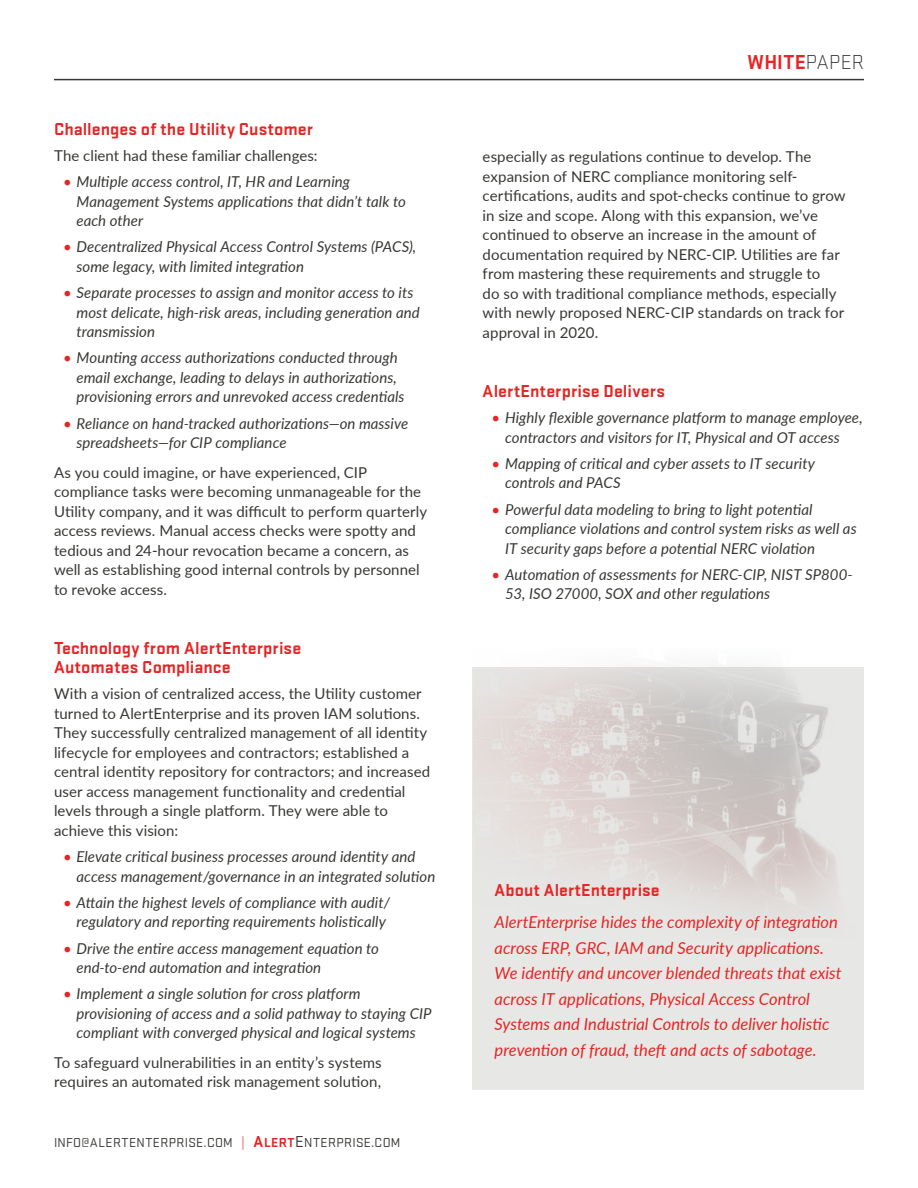
<style>
.page{position:relative;width:918px;height:1188px;background:#fff}
.page>*{position:absolute;margin:0;border:0;box-sizing:border-box;transform-origin:0 0}
.t1{font:700 21px "Stratum 2";letter-spacing:.02em;color:#e42625}
.t2{font:700 18px/19.5px "Stratum 2";color:#e42625}
.t3{font:italic 16.5px/25.5px "Lato";color:#e42625}
.t4{font:italic 15px/19.5px "Lato";letter-spacing:.005em;color:#373834}
.t5{font:15px/19.5px "Lato";letter-spacing:.005em;color:#373834}
.t6{font:13.5px "Stratum 2";letter-spacing:.03em;color:#373834}
.s1{color:#e42625}
.s2{font-weight:700;font-size:16.5px;color:#e42625}
.s3{font-weight:700;color:#e42625}
.s4{font-size:16.5px}
.s5{font-family:"Stratum GMC";font-weight:300;color:#373834}
</style>
<div class="page">
<div style="left:472px;top:667px;width:392px;height:422px;background:#e7e7e5"></div>
<hr style="left:54px;top:79px;width:810px;height:1px;background:#373834">
<img style="left:476px;top:669px;width:360px;height:237px">
<p class="t2" style="left:54px;top:118px;width:260px">Challenges of the Utility Customer</p>
<p class="t5" style="left:54px;top:145px;width:265px">The client had these familiar challenges:</p>
<p class="t4" style="left:76px;top:171px;width:331px;text-indent:-14px"><span class="s1">•</span> Multiple access control, IT, HR and Learning<br>Management Systems applications that didn’t talk to each other</p>
<p class="t4" style="left:76px;top:237px;width:341px;text-indent:-14px"><span class="s1">•</span> Decentralized Physical Access Control Systems (PACS), some legacy, with limited integration</p>
<p class="t4" style="left:76px;top:282px;width:345px;text-indent:-14px"><span class="s1">•</span> Separate processes to assign and monitor access to its most delicate, high-risk areas, including generation and transmission</p>
<p class="t4" style="left:76px;top:348px;width:330px;text-indent:-14px"><span class="s1">•</span> Mounting access authorizations conducted through email exchange, leading to delays in authorizations, provisioning errors and unrevoked access credentials</p>
<p class="t4" style="left:76px;top:413px;width:333px;text-indent:-14px"><span class="s1">•</span> Reliance on hand-tracked authorizations—on massive spreadsheets—for CIP compliance</p>
<p class="t5" style="left:54px;top:462px;width:375px">As you could imagine, or have experienced, CIP compliance tasks were becoming unmanageable for the Utility company, and it was difficult to perform quarterly access reviews. Manual access checks were spotty and tedious and 24-hour revocation became a concern, as well as establishing good internal controls by personnel to revoke access.</p>
<p class="t2" style="left:54px;top:637px;width:249px">Technology from AlertEnterprise<br>Automates Compliance</p>
<p class="t5" style="left:54px;top:683px;width:378px">With a vision of centralized access, the Utility customer turned to AlertEnterprise and its proven IAM solutions.<br>They successfully centralized management of all identity lifecycle for employees and contractors; established a central identity repository for contractors; and increased user access management functionality and credential levels through a single platform. They were able to achieve this vision:</p>
<p class="t4" style="left:76px;top:846px;width:360px;text-indent:-14px"><span class="s1">•</span> Elevate critical business processes around identity and access management/governance in an integrated solution</p>
<p class="t4" style="left:63px;top:892px;width:329px;text-align:right"><span class="s1">•</span> Attain the highest levels of compliance with audit/ regulatory and reporting requirements holistically</p>
<p class="t4" style="left:76px;top:938px;width:304px;text-indent:-14px"><span class="s1">•</span> Drive the entire access management equation to end-to-end automation and integration</p>
<p class="t4" style="left:76px;top:984px;width:357px;text-indent:-14px"><span class="s1">•</span> Implement a single solution for cross platform provisioning of access and a solid pathway to staying CIP compliant with converged physical and logical systems</p>
<p class="t5" style="left:54px;top:1052px;width:329px">To safeguard vulnerabilities in an entity’s systems requires an automated risk management solution,</p>
<p class="t6" style="left:54px;top:1133px;width:348px">INFO@ALERTENTERPRISE.COM <span class="s1">|</span> <span class="s2">A</span><span class="s3">LERT</span><span class="s4">E</span>NTERPRISE.COM</p>
<h1 class="t1" style="left:748px;top:48px;width:118px">WHITE<span class="s5">PAPER</span></h1>
<p class="t5" style="left:483px;top:146px;width:364px">especially as regulations continue to develop. The expansion of NERC compliance monitoring self&shy;certifications, audits and spot-checks continue to grow in size and scope. Along with this expansion, we’ve continued to observe an increase in the amount of documentation required by NERC-CIP. Utilities are far from mastering these requirements and struggle to<br>do so with traditional compliance methods, especially with newly proposed NERC-CIP standards on track for approval in 2020.</p>
<p class="t2" style="left:483px;top:380px;width:184px">AlertEnterprise Delivers</p>
<p class="t4" style="left:505px;top:407px;width:359px;text-indent:-14px"><span class="s1">•</span> Highly flexible governance platform to manage employee, contractors and visitors for IT, Physical and OT access</p>
<p class="t4" style="left:505px;top:453px;width:311px;text-indent:-14px"><span class="s1">•</span> Mapping of critical and cyber assets to IT security controls and PACS</p>
<p class="t4" style="left:505px;top:499px;width:353px;text-indent:-14px"><span class="s1">•</span> Powerful data modeling to bring to light potential compliance violations and control system risks as well as<br>IT security gaps before a potential NERC violation</p>
<p class="t4" style="left:505px;top:564px;width:349px;text-indent:-14px"><span class="s1">•</span> Automation of assessments for NERC-CIP, NIST SP800-<br>53, ISO 27000, SOX and other regulations</p>
<p class="t2" style="left:495px;top:879px;width:167px">About AlertEnterprise</p>
<p class="t3" style="left:495px;top:909px;width:349px">AlertEnterprise hides the complexity of integration across ERP, GRC, IAM and Security applications.<br>We identify and uncover blended threats that exist across IT applications, Physical Access Control Systems and Industrial Controls to deliver holistic prevention of fraud, theft and acts of sabotage.</p>
</div>
